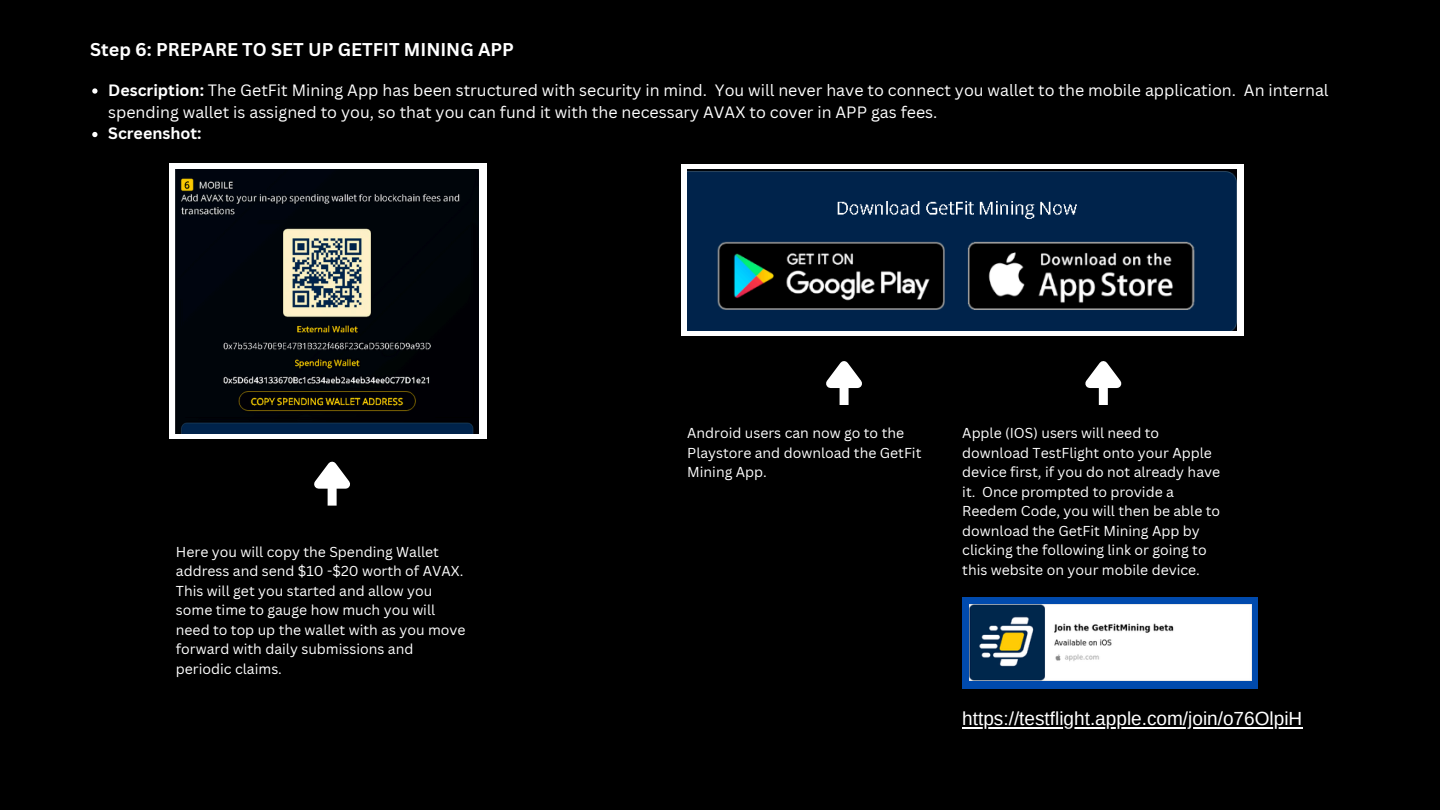
<style>
.page{position:relative;width:1440px;height:810px;background:#000}
.page>*{position:absolute;margin:0;border:0;box-sizing:border-box;transform-origin:0 0}
.t1{font:19px "Arimo";color:#fff}
.t2{font:700 18px "Canva Sans";color:#fff}
.t3{font:16px/21.8px "Canva Sans";color:#fff}
.t4{font:700 16px "Canva Sans";color:#fff}
.t5{font:14px/19.5px "Canva Sans";color:#fff}
.s1{font-weight:700}
</style>
<div class="page">
<div style="left:169px;top:163px;width:317px;height:276px;background:#fff"></div>
<img style="left:176px;top:170px;width:303px;height:263px">
<div style="left:1099px;top:386px;width:9px;height:19px;background:#fff"></div>
<svg style="left:1085px;top:361px;width:37px;height:35px"></svg>
<div style="left:840px;top:386px;width:9px;height:19px;background:#fff"></div>
<svg style="left:826px;top:361px;width:36px;height:35px"></svg>
<svg style="left:682px;top:164px;width:562px;height:172px;fill:#fff"></svg>
<img style="left:687px;top:170px;width:550px;height:160px">
<div style="left:328px;top:486px;width:9px;height:20px;background:#fff"></div>
<svg style="left:314px;top:461px;width:36px;height:36px"></svg>
<div style="left:962px;top:597px;width:296px;height:91px;background:#004aad"></div>
<img style="left:969px;top:604px;width:282px;height:77px">
<svg style="left:92px;top:88px;width:6px;height:6px"></svg>
<svg style="left:92px;top:132px;width:6px;height:5px"></svg>
<hr style="left:962px;top:727px;width:340px;height:1px;background:#fff">
<p class="t2" style="left:90px;top:37px;width:425px">Step 6: PREPARE TO SET UP GETFIT MINING APP</p>
<p class="t3" style="left:108px;top:79px;width:1222px"><span class="s1">Description:</span> The GetFit Mining App has been structured with security in mind. You will never have to connect you wallet to the mobile application. An internal spending wallet is assigned to you, so that you can fund it with the necessary AVAX to cover in APP gas fees.</p>
<p class="t4" style="left:108px;top:122px;width:95px">Screenshot:</p>
<p class="t5" style="left:176px;top:541px;width:291px">Here you will copy the Spending Wallet address and send $10 -$20 worth of AVAX.<br>This will get you started and allow you some time to gauge how much you will need to top up the wallet with as you move forward with daily submissions and periodic claims.</p>
<p class="t5" style="left:687px;top:423px;width:236px">Android users can now go to the<br>Playstore and download the GetFit<br>Mining App.</p>
<p class="t5" style="left:962px;top:423px;width:259px">Apple (IOS) users will need to download TestFlight onto your Apple device first, if you do not already have it. Once prompted to provide a Reedem Code, you will then be able to download the GetFit Mining App by clicking the following link or going to this website on your mobile device.</p>
<h2 class="t1" style="left:962px;top:708px;width:341px">https://testflight.apple.com/join/o76OlpiH</h2>
</div>
